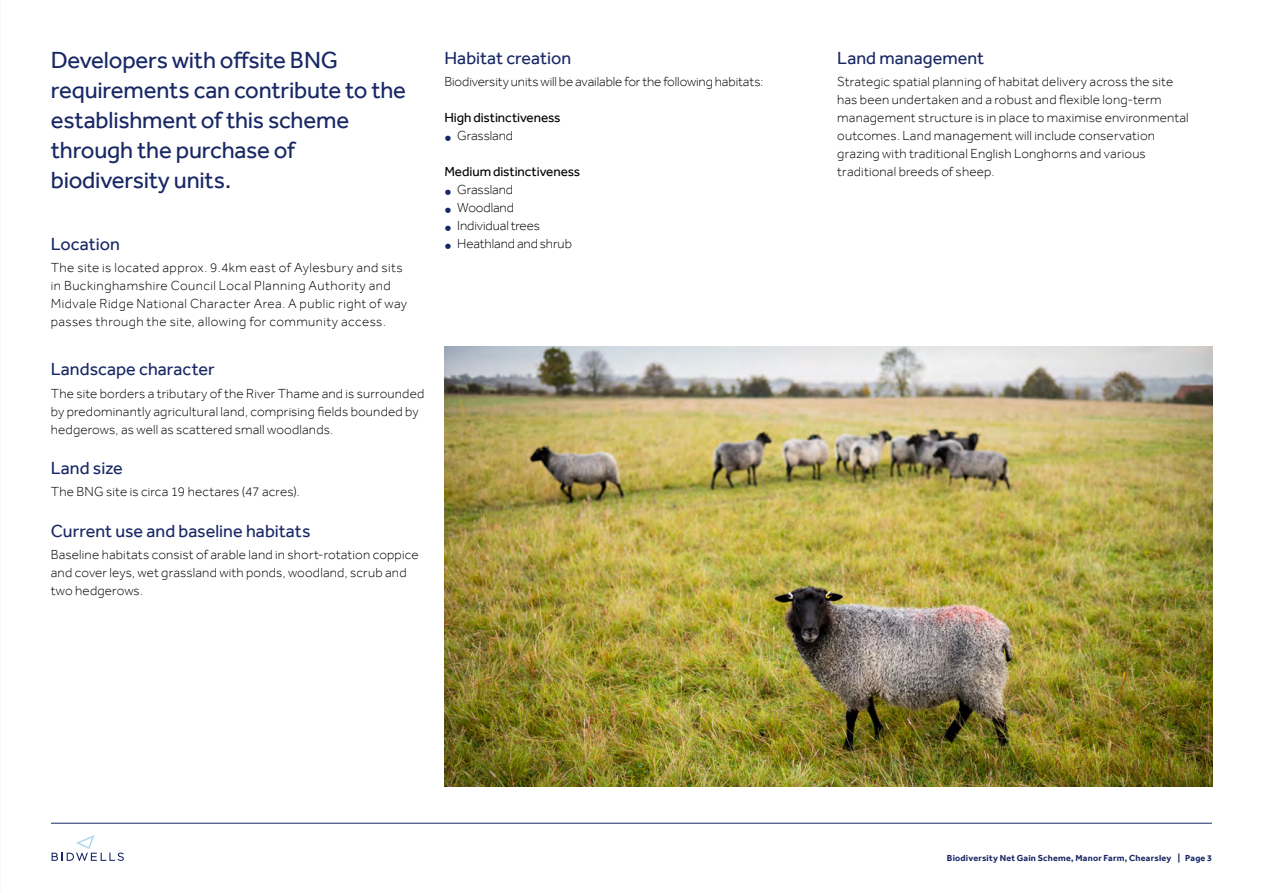
<style>
.page{position:relative;width:1263px;height:893px;background:#fff}
.page>*{position:absolute;margin:0;border:0;box-sizing:border-box;transform-origin:0 0}
.t1{font:24px/30px "Effra";letter-spacing:-.01em;color:#182865}
.t2{font:18px "Effra";letter-spacing:.005em;color:#182865}
.t3{font:300 13.5px/18px "Effra";letter-spacing:.015em;color:#000}
.t4{font:300 13.5px/18px "Effra";letter-spacing:.035em;color:#000}
.t5{font:300 13.5px "Effra";letter-spacing:-.005em;color:#000}
.t6{font:13.5px "Effra";letter-spacing:-.005em;color:#000}
.t7{font:300 13.5px "Effra";letter-spacing:-.01em;color:#000}
.t8{font:700 9px "Effra";letter-spacing:.025em;color:#182865}
.s1{font-weight:700;font-size:18.75px;color:#182865}
</style>
<div class="page">
<hr style="left:51px;top:823px;width:1161px;height:1px;background:#182865">
<svg style="left:52px;top:835px;width:72px;height:26px"></svg>
<img style="left:444px;top:347px;width:768px;height:440px">
<h1 class="t1" style="left:51px;top:45px;width:357px">Developers with offsite BNG requirements can contribute to the establishment of this scheme through the purchase of biodiversity units.</h1>
<h2 class="t2" style="left:51px;top:233px;width:71px">Location</h2>
<p class="t4" style="left:51px;top:258px;width:358px">The site is located approx. 9.4km east of Aylesbury and sits in Buckinghamshire Council Local Planning Authority and Midvale Ridge National Character Area. A public right of way passes through the site, allowing for community access.</p>
<h2 class="t2" style="left:51px;top:359px;width:165px">Landscape character</h2>
<p class="t3" style="left:51px;top:384px;width:375px">The site borders a tributary of the River Thame and is surrounded by predominantly agricultural land, comprising fields bounded by hedgerows, as well as scattered small woodlands.</p>
<h2 class="t2" style="left:51px;top:457px;width:74px">Land size</h2>
<p class="t3" style="left:51px;top:483px;width:250px">The BNG site is circa 19 hectares (47 acres).</p>
<h2 class="t2" style="left:51px;top:520px;width:261px">Current use and baseline habitats</h2>
<p class="t3" style="left:51px;top:545px;width:369px">Baseline habitats consist of arable land in short-rotation coppice and cover leys, wet grassland with ponds, woodland, scrub and two hedgerows.</p>
<h2 class="t2" style="left:444px;top:47px;width:128px">Habitat creation</h2>
<p class="t5" style="left:444px;top:74px;width:320px">Biodiversity units will be available for the following habitats:</p>
<p class="t6" style="left:444px;top:110px;width:118px">High distinctiveness</p>
<p class="t7" style="left:444px;top:128px;width:70px"><span class="s1">•</span> Grassland</p>
<p class="t6" style="left:444px;top:164px;width:137px">Medium distinctiveness</p>
<p class="t7" style="left:444px;top:182px;width:70px"><span class="s1">•</span> Grassland</p>
<p class="t5" style="left:444px;top:200px;width:71px"><span class="s1">•</span> Woodland</p>
<p class="t5" style="left:444px;top:218px;width:97px"><span class="s1">•</span> Individual trees</p>
<p class="t5" style="left:444px;top:236px;width:129px"><span class="s1">•</span> Heathland and shrub</p>
<h2 class="t2" style="left:837px;top:47px;width:148px">Land management</h2>
<p class="t3" style="left:837px;top:73px;width:353px">Strategic spatial planning of habitat delivery across the site has been undertaken and a robust and flexible long-term management structure is in place to maximise environmental outcomes. Land management will include conservation grazing with traditional English Longhorns and various traditional breeds of sheep.</p>
<p class="t8" style="left:947px;top:852px;width:267px">Biodiversity Net Gain Scheme, Manor Farm, Chearsley | Page 3</p>
</div>
